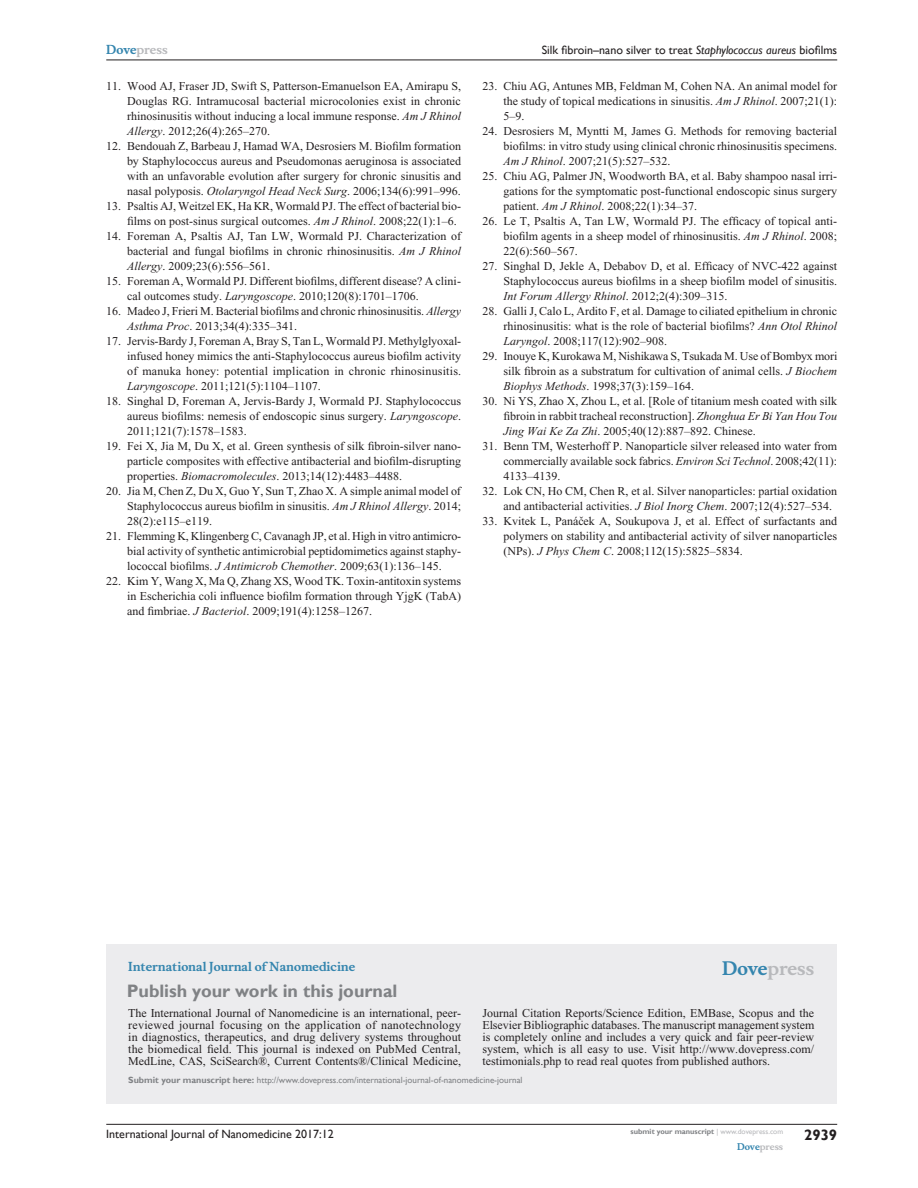
<style>
.page{position:relative;width:918px;height:1188px;background:#fff}
.page>*{position:absolute;margin:0;border:0;box-sizing:border-box;transform-origin:0 0}
.PromBx-H1{font:700 18px "Gill Sans";color:#808285}
.PromBx-Brand{font:700 18px "Musee";color:#b8b9bc}
.t1{font:700 15px "Gill Sans";color:#231f20}
.RefNL2{font:12px/15px "Times New Roman";color:#231f20;text-align:justify}
.PromBx-Tx{font:12px/12px "Times New Roman";color:#231f20;text-align:justify}
.t2{font:12px "Gill Sans";color:#231f20}
.PromBx-JrnlName{font:700 12px "Musee";color:#3485ae}
.t3{font:700 12px "Musee";color:#b8b9bc}
.PromBx-SubmitMssWebA{font:9px "Gill Sans";color:#808285}
.t4{font:700 9px "Musee";color:#b8b9bc}
.t5{font:700 7.5px "Gill Sans";color:#808285}
.s1{color:#3485ae}
.s2{font-style:italic}
.s3{font-weight:700}
.s4{font-weight:400;color:#b8b9bc}
</style>
<div class="page">
<div style="left:106px;top:944px;width:731px;height:159px;background:#ececee"></div>
<hr style="left:106px;top:1124px;width:731px;height:1px;background:#231f20">
<hr style="left:106px;top:60px;width:731px;height:1px;background:#231f20">
<p class="t3" style="left:106px;top:43px;width:63px"><span class="s1">Dove</span>press</p>
<p class="RefNL2" style="left:127px;top:79px;width:335px;text-indent:-21px">11. Wood AJ, Fraser JD, Swift S, Patterson-Emanuelson EA, Amirapu S, Douglas RG. Intramucosal bacterial microcolonies exist in chronic rhinosinusitis without inducing a local immune response. <span class="s2">Am J Rhinol Allergy</span>. 2012;26(4):265–270.</p>
<p class="RefNL2" style="left:127px;top:139px;width:335px;text-indent:-21px">12. Bendouah Z, Barbeau J, Hamad WA, Desrosiers M. Biofilm formation by Staphylococcus aureus and Pseudomonas aeruginosa is associated with an unfavorable evolution after surgery for chronic sinusitis and nasal polyposis. <span class="s2">Otolaryngol Head Neck Surg</span>. 2006;134(6):991–996.</p>
<p class="RefNL2" style="left:127px;top:199px;width:335px;text-indent:-21px">13. Psaltis AJ, Weitzel EK, Ha KR, Wormald PJ. The effect of bacterial bio&shy;films on post-sinus surgical outcomes. <span class="s2">Am J Rhinol</span>. 2008;22(1):1–6.</p>
<p class="RefNL2" style="left:127px;top:229px;width:335px;text-indent:-21px">14. Foreman A, Psaltis AJ, Tan LW, Wormald PJ. Characterization of bacterial and fungal biofilms in chronic rhinosinusitis. <span class="s2">Am J Rhinol Allergy</span>. 2009;23(6):556–561.</p>
<p class="RefNL2" style="left:127px;top:274px;width:335px;text-indent:-21px">15. Foreman A, Wormald PJ. Different biofilms, different disease? A clini&shy;cal outcomes study. <span class="s2">Laryngoscope</span>. 2010;120(8):1701–1706.</p>
<p class="RefNL2" style="left:127px;top:304px;width:335px;text-indent:-21px">16. Madeo J, Frieri M. Bacterial biofilms and chronic rhinosinusitis. <span class="s2">Allergy<br>Asthma Proc</span>. 2013;34(4):335–341.</p>
<p class="RefNL2" style="left:127px;top:334px;width:336px;text-indent:-21px">17. Jervis-Bardy J, Foreman A, Bray S, Tan L, Wormald PJ. Methylglyoxal&shy;infused honey mimics the anti-Staphylococcus aureus biofilm activity of manuka honey: potential implication in chronic rhinosinusitis.<br><span class="s2">Laryngoscope</span>. 2011;121(5):1104–1107.</p>
<p class="RefNL2" style="left:127px;top:394px;width:335px;text-indent:-21px">18. Singhal D, Foreman A, Jervis-Bardy J, Wormald PJ. Staphylococcus aureus biofilms: nemesis of endoscopic sinus surgery. <span class="s2">Laryngoscope</span>.<br>2011;121(7):1578–1583.</p>
<p class="RefNL2" style="left:127px;top:439px;width:335px;text-indent:-21px">19. Fei X, Jia M, Du X, et al. Green synthesis of silk fibroin-silver nano&shy;particle composites with effective antibacterial and biofilm-disrupting properties. <span class="s2">Biomacromolecules</span>. 2013;14(12):4483–4488.</p>
<p class="RefNL2" style="left:127px;top:484px;width:335px;text-indent:-21px">20. Jia M, Chen Z, Du X, Guo Y, Sun T, Zhao X. A simple animal model of Staphylococcus aureus biofilm in sinusitis. <span class="s2">Am J Rhinol Allergy</span>. 2014; 28(2):e115–e119.</p>
<p class="RefNL2" style="left:127px;top:529px;width:335px;text-indent:-21px">21. Flemming K, Klingenberg C, Cavanagh JP, et al. High in vitro antimicro&shy;bial activity of synthetic antimicrobial peptidomimetics against staphy&shy;lococcal biofilms. <span class="s2">J Antimicrob Chemother</span>. 2009;63(1):136–145.</p>
<p class="RefNL2" style="left:127px;top:574px;width:335px;text-indent:-21px">22. Kim Y, Wang X, Ma Q, Zhang XS, Wood TK. Toxin-antitoxin systems in Escherichia coli influence biofilm formation through YjgK (TabA) and fimbriae. <span class="s2">J Bacteriol</span>. 2009;191(4):1258–1267.</p>
<p class="t2" style="left:542px;top:43px;width:297px">Silk fibroin–nano silver to treat <span class="s2">Staphylococcus aureus</span> biofilms</p>
<p class="RefNL2" style="left:503px;top:79px;width:335px;text-indent:-21px">23. Chiu AG, Antunes MB, Feldman M, Cohen NA. An animal model for the study of topical medications in sinusitis. <span class="s2">Am J Rhinol</span>. 2007;21(1):<br>5–9.</p>
<p class="RefNL2" style="left:503px;top:124px;width:335px;text-indent:-21px">24. Desrosiers M, Myntti M, James G. Methods for removing bacterial biofilms: in vitro study using clinical chronic rhinosinusitis specimens.<br><span class="s2">Am J Rhinol</span>. 2007;21(5):527–532.</p>
<p class="RefNL2" style="left:503px;top:169px;width:335px;text-indent:-21px">25. Chiu AG, Palmer JN, Woodworth BA, et al. Baby shampoo nasal irri&shy;gations for the symptomatic post-functional endoscopic sinus surgery patient. <span class="s2">Am J Rhinol</span>. 2008;22(1):34–37.</p>
<p class="RefNL2" style="left:503px;top:214px;width:335px;text-indent:-21px">26. Le T, Psaltis A, Tan LW, Wormald PJ. The efficacy of topical anti&shy;biofilm agents in a sheep model of rhinosinusitis. <span class="s2">Am J Rhinol</span>. 2008; 22(6):560–567.</p>
<p class="RefNL2" style="left:503px;top:259px;width:335px;text-indent:-21px">27. Singhal D, Jekle A, Debabov D, et al. Efficacy of NVC-422 against Staphylococcus aureus biofilms in a sheep biofilm model of sinusitis.<br><span class="s2">Int Forum Allergy Rhinol</span>. 2012;2(4):309–315.</p>
<p class="RefNL2" style="left:503px;top:304px;width:335px;text-indent:-21px">28. Galli J, Calo L, Ardito F, et al. Damage to ciliated epithelium in chronic rhinosinusitis: what is the role of bacterial biofilms? <span class="s2">Ann Otol Rhinol Laryngol</span>. 2008;117(12):902–908.</p>
<p class="RefNL2" style="left:503px;top:349px;width:335px;text-indent:-21px">29. Inouye K, Kurokawa M, Nishikawa S, Tsukada M. Use of Bombyx mori silk fibroin as a substratum for cultivation of animal cells. <span class="s2">J Biochem Biophys Methods</span>. 1998;37(3):159–164.</p>
<p class="RefNL2" style="left:503px;top:394px;width:335px;text-indent:-21px">30. Ni YS, Zhao X, Zhou L, et al. [Role of titanium mesh coated with silk fibroin in rabbit tracheal reconstruction]. <span class="s2">Zhonghua Er Bi Yan Hou Tou Jing Wai Ke Za Zhi</span>. 2005;40(12):887–892. Chinese.</p>
<p class="RefNL2" style="left:503px;top:439px;width:335px;text-indent:-21px">31. Benn TM, Westerhoff P. Nanoparticle silver released into water from commercially available sock fabrics. <span class="s2">Environ Sci Technol</span>. 2008;42(11):<br>4133–4139.</p>
<p class="RefNL2" style="left:503px;top:484px;width:335px;text-indent:-21px">32. Lok CN, Ho CM, Chen R, et al. Silver nanoparticles: partial oxidation and antibacterial activities. <span class="s2">J Biol Inorg Chem</span>. 2007;12(4):527–534.</p>
<p class="RefNL2" style="left:503px;top:514px;width:335px;text-indent:-21px">33. Kvitek L, Panácˇek A, Soukupova J, et al. Effect of surfactants and polymers on stability and antibacterial activity of silver nanoparticles (NPs). <span class="s2">J Phys Chem C</span>. 2008;112(15):5825–5834.</p>
<p class="PromBx-JrnlName" style="left:128px;top:959px;width:228px">International Journal of Nanomedicine</p>
<p class="PromBx-H1" style="left:127px;top:980px;width:272px">Publish your work in this journal</p>
<p class="PromBx-Brand" style="left:722px;top:958px;width:94px"><span class="s1">Dove</span>press</p>
<p class="PromBx-Tx" style="left:128px;top:1007px;width:334px">The International Journal of Nanomedicine is an international, peer&shy;reviewed journal focusing on the application of nanotechnology in diagnostics, therapeutics, and drug delivery systems throughout the biomedical field. This journal is indexed on PubMed Central, MedLine, CAS, SciSearch®, Current Contents®/Clinical Medicine,</p>
<p class="PromBx-Tx" style="left:482px;top:1007px;width:334px">Journal Citation Reports/Science Edition, EMBase, Scopus and the Elsevier Bibliographic databases. The manuscript management system is completely online and includes a very quick and fair peer-review system, which is all easy to use. Visit http://www.dovepress.com/ testimonials.php to read real quotes from published authors.</p>
<p class="PromBx-SubmitMssWebA" style="left:128px;top:1075px;width:396px"><span class="s3">Submit your manuscript here:</span> http://www.dovepress.com/international-journal-of-nanomedicine-journal</p>
<p class="t2" style="left:106px;top:1127px;width:229px">International Journal of Nanomedicine 2017:12</p>
<p class="t5" style="left:631px;top:1127px;width:154px">submit your manuscript <span class="s4">| www.dovepress.com</span></p>
<p class="t4" style="left:737px;top:1141px;width:48px"><span class="s1">Dove</span>press</p>
<p class="t1" style="left:804px;top:1126px;width:35px">2939</p>
</div>
